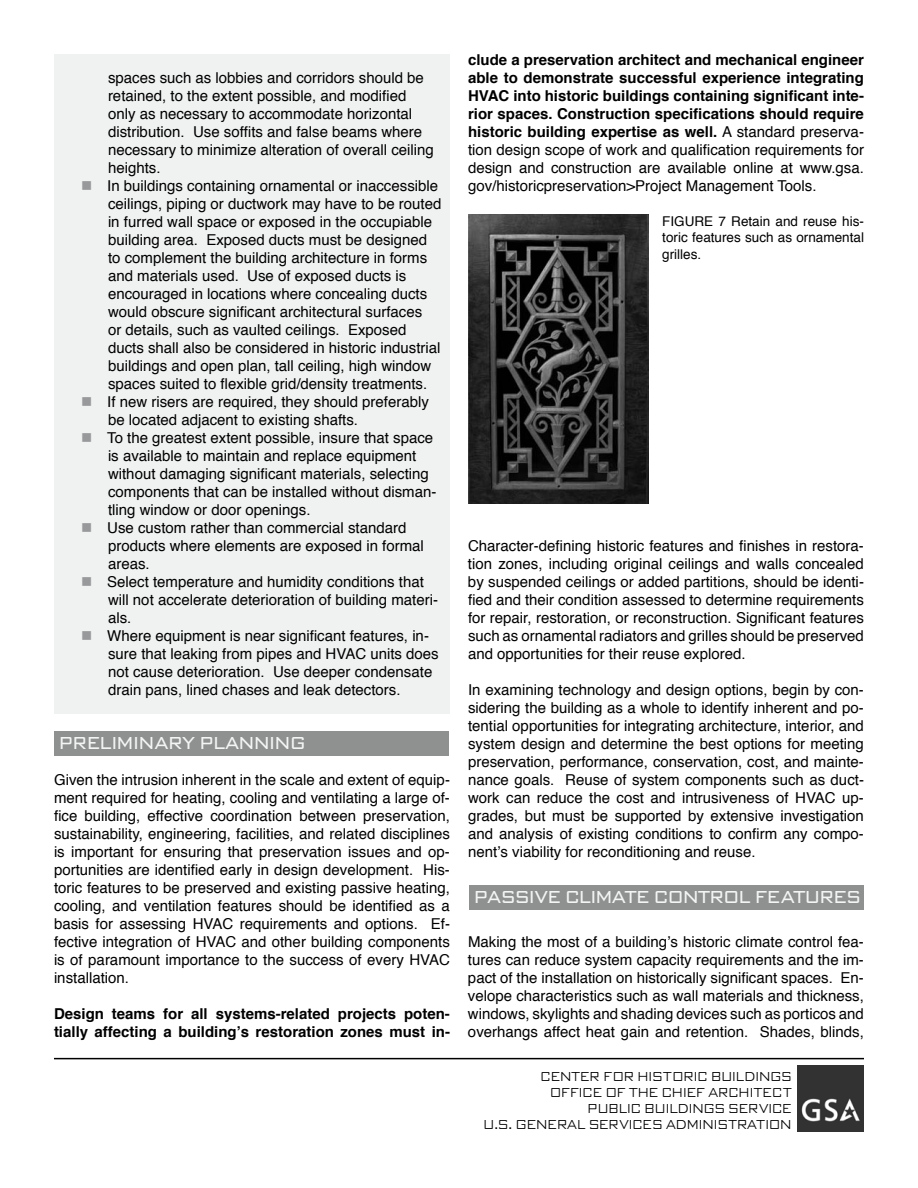
<style>
.page{position:relative;width:918px;height:1188px;background:#fff}
.page>*{position:absolute;margin:0;border:0;box-sizing:border-box;transform-origin:0 0}
.t1{font:18px "Bank Gothic EF";letter-spacing:-.005em;color:#f3f4f4}
.t2{font:15px/18px "Helvetica";color:#000;text-align:justify}
.t3{font:700 15px/18px "Helvetica";color:#000}
.t4{font:300 13.5px/16.2px "Bank Gothic EF";color:#000;text-align:right}
.t5{font:13.5px/16.2px "Helvetica";color:#000}
.s1{color:#97999b}
.s2{font-weight:400}
</style>
<div class="page">
<hr style="left:54px;top:1058px;width:810px;height:1px;background:#000">
<div style="left:54px;top:54px;width:396px;height:659px;background:#f0f1f1"></div>
<div style="left:54px;top:732px;width:395px;height:24px;background:#8f9191"></div>
<img style="left:468px;top:215px;width:180px;height:289px">
<div style="left:469px;top:885px;width:395px;height:24px;background:#8f9191"></div>
<img style="left:798px;top:1065px;width:66px;height:67px">
<p class="t2" style="left:108px;top:69px;width:317px">spaces such as lobbies and corridors should be</p>
<p class="t2" style="left:108px;top:87px;width:327px;text-align:left">retained, to the extent possible, and modified only as necessary to accommodate horizontal distribution. Use soffits and false beams where necessary to minimize alteration of overall ceiling</p>
<p class="t2" style="left:108px;top:159px;width:54px">heights.</p>
<p class="t2" style="left:108px;top:177px;width:335px;text-align:left;text-indent:-27px"><span class="s1">■</span> In buildings containing ornamental or inaccessible ceilings, piping or ductwork may have to be routed in furred wall space or exposed in the occupiable building area. Exposed ducts must be designed to complement the building architecture in forms and materials used. Use of exposed ducts is encouraged in locations where concealing ducts would obscure significant architectural surfaces<br>or details, such as vaulted ceilings. Exposed ducts shall also be considered in historic industrial buildings and open plan, tall ceiling, high window</p>
<p class="t2" style="left:108px;top:375px;width:321px">spaces suited to flexible grid/density treatments.</p>
<p class="t2" style="left:81px;top:393px;width:349px"><span class="s1">■</span> If new risers are required, they should preferably</p>
<p class="t2" style="left:108px;top:411px;width:252px">be located adjacent to existing shafts.</p>
<p class="t2" style="left:81px;top:429px;width:354px"><span class="s1">■</span> To the greatest extent possible, insure that space</p>
<p class="t2" style="left:108px;top:447px;width:330px;text-align:left">is available to maintain and replace equipment without damaging significant materials, selecting components that can be installed without disman&shy;tling window or door openings.</p>
<p class="t2" style="left:108px;top:519px;width:317px;text-align:left;text-indent:-27px"><span class="s1">■</span> Use custom rather than commercial standard products where elements are exposed in formal areas.</p>
<p class="t2" style="left:108px;top:573px;width:332px;text-align:left;text-indent:-27px"><span class="s1">■</span> Select temperature and humidity conditions that will not accelerate deterioration of building materi&shy;als.</p>
<p class="t2" style="left:108px;top:627px;width:332px;text-align:left;text-indent:-27px"><span class="s1">■</span> Where equipment is near significant features, in&shy;sure that leaking from pipes and HVAC units does not cause deterioration. Use deeper condensate drain pans, lined chases and leak detectors.</p>
<p class="t1" style="left:59px;top:733px;width:248px">PRELIMINARY PLANNING</p>
<p class="t2" style="left:54px;top:771px;width:397px">Given the intrusion inherent in the scale and extent of equip&shy;ment required for heating, cooling and ventilating a large of&shy;fice building, effective coordination between preservation,</p>
<p class="t2" style="left:54px;top:825px;width:397px">sustainability, engineering, facilities, and related disciplines is important for ensuring that preservation issues and op&shy;portunities are identified early in design development. His&shy;toric features to be preserved and existing passive heating,</p>
<p class="t2" style="left:54px;top:897px;width:397px">cooling, and ventilation features should be identified as a basis for assessing HVAC requirements and options. Ef&shy;fective integration of HVAC and other building components is of paramount importance to the success of every HVAC</p>
<p class="t2" style="left:54px;top:969px;width:77px">installation.</p>
<h5 class="t3" style="left:54px;top:1005px;width:398px">Design teams for all systems-related projects poten&shy;tially affecting a building’s restoration zones must in-</h5>
<h5 class="t3" style="left:468px;top:51px;width:397px;text-align:justify">clude a preservation architect and mechanical engineer able to demonstrate successful experience integrating HVAC into historic buildings containing significant inte&shy;rior spaces. Construction specifications should require</h5>
<h5 class="t3" style="left:468px;top:123px;width:397px">historic building expertise as well. <span class="s2">A standard preserva-</span></h5>
<p class="t2" style="left:468px;top:141px;width:398px">tion design scope of work and qualification requirements for</p>
<p class="t2" style="left:468px;top:159px;width:397px">design and construction are available online at www.gsa.</p>
<p class="t2" style="left:468px;top:177px;width:350px">gov/historicpreservation&gt;Project Management Tools.</p>
<p class="t5" style="left:662px;top:214px;width:203px">FIGURE 7 Retain and reuse his&shy;toric features such as ornamental</p>
<p class="t5" style="left:662px;top:246px;width:41px">grilles.</p>
<p class="t2" style="left:468px;top:537px;width:398px">Character-defining historic features and finishes in restora&shy;tion zones, including original ceilings and walls concealed by suspended ceilings or added partitions, should be identi-</p>
<p class="t2" style="left:468px;top:591px;width:397px">fied and their condition assessed to determine requirements for repair, restoration, or reconstruction. Significant features such as ornamental radiators and grilles should be preserved</p>
<p class="t2" style="left:468px;top:645px;width:279px">and opportunities for their reuse explored.</p>
<p class="t2" style="left:468px;top:681px;width:397px">In examining technology and design options, begin by con&shy;sidering the building as a whole to identify inherent and po&shy;tential opportunities for integrating architecture, interior, and</p>
<p class="t2" style="left:468px;top:735px;width:397px">system design and determine the best options for meeting preservation, performance, conservation, cost, and mainte&shy;nance goals. Reuse of system components such as duct&shy;work can reduce the cost and intrusiveness of HVAC up-</p>
<p class="t2" style="left:468px;top:807px;width:397px">grades, but must be supported by extensive investigation and analysis of existing conditions to confirm any compo&shy;nent’s viability for reconditioning and reuse.</p>
<p class="t1" style="left:474px;top:886px;width:388px">PASSIVE CLIMATE CONTROL FEATURES</p>
<p class="t2" style="left:468px;top:933px;width:397px">Making the most of a building’s historic climate control fea&shy;tures can reduce system capacity requirements and the im&shy;pact of the installation on historically significant spaces. En&shy;velope characteristics such as wall materials and thickness,</p>
<p class="t2" style="left:468px;top:1005px;width:397px">windows, skylights and shading devices such as porticos and overhangs affect heat gain and retention. Shades, blinds,</p>
<p class="t4" style="left:541px;top:1068px;width:253px">CENTER FOR HISTORIC BUILDINGS<br>OFFICE OF THE CHIEF ARCHITECT<br>PUBLIC BUILDINGS SERVICE</p>
<p class="t4" style="left:484px;top:1116px;width:310px">U.S. GENERAL SERVICES ADMINISTRATION</p>
</div>
